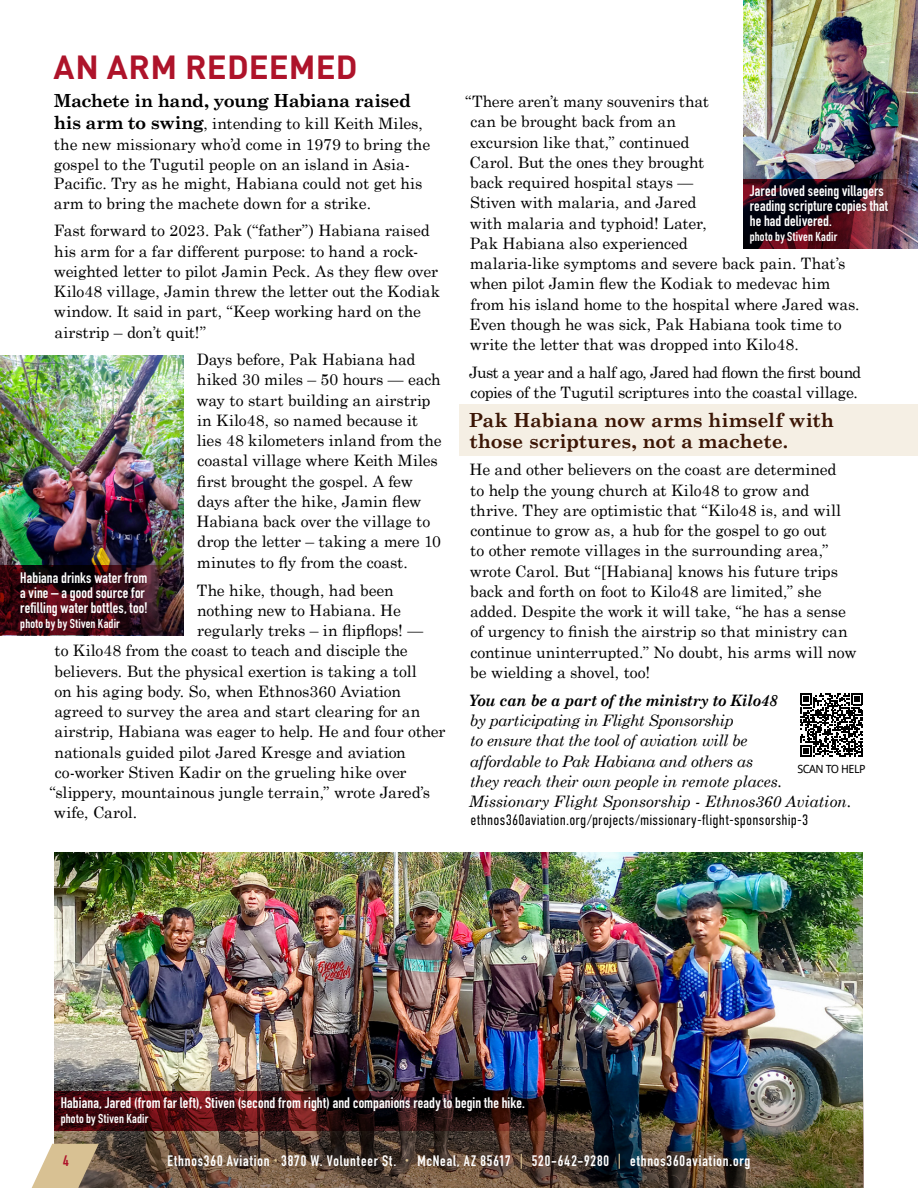
<style>
.page{position:relative;width:918px;height:1188px;background:#fff}
.page>*{position:absolute;margin:0;border:0;box-sizing:border-box;transform-origin:0 0}
.t1{font:700 33px "DIN Pro";letter-spacing:.005em;color:#ae132a}
.t2{font:700 19.5px/21px "Century Schoolbook";letter-spacing:-.005em;color:#3c1605}
.t3{font:700 18.15px "Century Schoolbook";letter-spacing:-.03em;color:#000}
.t4{font:15.75px/20.2px "Century Schoolbook";letter-spacing:-.005em;color:#000}
.t5{font:italic 15.75px/20.2px "Century Schoolbook";letter-spacing:-.02em;color:#000}
.t6{font:15.75px/20.2px "Century Schoolbook";letter-spacing:-.025em;color:#000}
.t7{font:italic 700 15.75px "Century Schoolbook";letter-spacing:-.025em;color:#000;scale:.95 1}
.t8{font:700 15px/15px "DIN Condensed";letter-spacing:.02em;color:#fff}
.t9{font:700 15px "DIN Condensed";letter-spacing:.06em;color:#fff}
.t10{font:300 15px "DIN Condensed";letter-spacing:.015em;color:#000}
.t11{font:700 15px "DIN Condensed";color:#ae132a}
.t12{font:700 12.75px "DIN Condensed";letter-spacing:.02em;color:#fff}
.t13{font:11.25px "Droid Sans";letter-spacing:-.04em;color:#000}
.s1{font-weight:700;font-size:18.15px}
.s2{color:#d8c193}
</style>
<div class="page">
<div style="left:459px;top:405px;width:459px;height:51px;background:#f5efe4"></div>
<img style="left:54px;top:852px;width:809px;height:224px">
<img style="left:54px;top:1076px;width:810px;height:112px">
<svg style="left:54px;top:1091px;width:580px;height:40px;background:#351113"></svg>
<svg style="left:32px;top:1144px;width:67px;height:44px;background:#cbb997"></svg>
<img style="left:0;top:355px;width:183px;height:210px">
<img style="left:743px;top:0;width:175px;height:179px">
<hr style="left:917px;top:860px;width:1px;height:58px;background:#ae132a">
<svg style="left:0;top:565px;width:183px;height:70px;background:#370d16"></svg>
<img style="left:743px;top:179px;width:175px;height:70px">
<svg style="left:800px;top:693px;width:63px;height:64px"></svg>
<h1 class="t1" style="left:54px;top:40px;width:305px">AN ARM REDEEMED</h1>
<p class="t3" style="left:54px;top:89px;width:359px">Machete in hand, young Habiana raised</p>
<p class="t4" style="left:54px;top:114px;width:378px;line-height:19.8px"><span class="s1">his arm to swing</span>, intending to kill Keith Miles, the new missionary who’d come in 1979 to bring the gospel to the Tugutil people on an island in Asia-Pacific. Try as he might, Habiana could not get his arm to bring the machete down for a strike.</p>
<p class="t4" style="left:54px;top:220px;width:388px">Fast forward to 2023. Pak (“father”) Habiana raised his arm for a far different purpose: to hand a rock&shy;weighted letter to pilot Jamin Peck. As they flew over Kilo48 village, Jamin threw the letter out the Kodiak window. It said in part, “Keep working hard on the airstrip – don’t quit!”</p>
<p class="t4" style="left:197px;top:349px;width:247px">Days before, Pak Habiana had hiked 30 miles – 50 hours — each way to start building an airstrip in Kilo48, so named because it lies 48 kilometers inland from the coastal village where Keith Miles first brought the gospel. A few days after the hike, Jamin flew<br>Habiana back over the village to drop the letter – taking a mere 10 minutes to fly from the coast.</p>
<p class="t4" style="left:197px;top:579px;width:199px">The hike, though, had been</p>
<p class="t4" style="left:197px;top:600px;width:205px">nothing new to Habiana. He</p>
<p class="t4" style="left:197px;top:620px;width:228px">regularly treks – in flipflops! —</p>
<p class="t4" style="left:54px;top:640px;width:355px">to Kilo48 from the coast to teach and disciple the</p>
<p class="t4" style="left:54px;top:660px;width:364px">believers. But the physical exertion is taking a toll</p>
<p class="t4" style="left:55px;top:681px;width:348px">on his aging body. So, when Ethnos360 Aviation</p>
<p class="t4" style="left:54px;top:701px;width:368px">agreed to survey the area and start clearing for an</p>
<p class="t4" style="left:54px;top:721px;width:393px">airstrip, Habiana was eager to help. He and four other</p>
<p class="t4" style="left:54px;top:741px;width:353px">nationals guided pilot Jared Kresge and aviation</p>
<p class="t4" style="left:55px;top:762px;width:353px">co-worker Stiven Kadir on the grueling hike over</p>
<p class="t4" style="left:50px;top:782px;width:382px">“slippery, mountainous jungle terrain,” wrote Jared’s</p>
<p class="t4" style="left:54px;top:802px;width:85px">wife, Carol.</p>
<p class="t8" style="left:20px;top:570px;width:129px">Habiana drinks water from a vine – a good source for refilling water bottles, too!</p>
<p class="t12" style="left:20px;top:615px;width:101px">photo by by Stiven Kadir</p>
<p class="t4" style="left:465px;top:91px;width:396px">“There aren’t many souvenirs that<br>can be brought back from an<br>excursion like that,” continued<br>Carol. But the ones they brought<br>back required hospital stays —<br>Stiven with malaria, and Jared<br>with malaria and typhoid! Later,<br>Pak Habiana also experienced<br>malaria-like symptoms and severe back pain. That’s when pilot Jamin flew the Kodiak to medevac him from his island home to the hospital where Jared was.<br>Even though he was sick, Pak Habiana took time to write the letter that was dropped into Kilo48.</p>
<p class="t6" style="left:469px;top:362px;width:394px">Just a year and a half ago, Jared had flown the first bound copies of the Tugutil scriptures into the coastal village.</p>
<p class="t2" style="left:469px;top:409px;width:367px">Pak Habiana now arms himself with those scriptures, not a machete.</p>
<p class="t4" style="left:470px;top:459px;width:388px">He and other believers on the coast are determined<br>to help the young church at Kilo48 to grow and thrive. They are optimistic that “Kilo48 is, and will continue to grow as, a hub for the gospel to go out<br>to other remote villages in the surrounding area,” wrote Carol. But “[Habiana] knows his future trips back and forth on foot to Kilo48 are limited,” she added. Despite the work it will take, “he has a sense of urgency to finish the airstrip so that ministry can continue uninterrupted.” No doubt, his arms will now be wielding a shovel, too!</p>
<p class="t7" style="left:468px;top:690px;width:327px">You can be a part of the ministry to Kilo48</p>
<p class="t5" style="left:469px;top:710px;width:384px">by participating in Flight Sponsorship<br>to ensure that the tool of aviation will be<br>affordable to Pak Habiana and others as<br>they reach their own people in remote places.<br>Missionary Flight Sponsorship - Ethnos360 Aviation.</p>
<p class="t10" style="left:471px;top:811px;width:339px">ethnos360aviation.org/projects/missionary-flight-sponsorship-3</p>
<p class="t8" style="left:750px;top:183px;width:140px">Jared loved seeing villagers reading scripture copies that he had delivered.</p>
<p class="t12" style="left:750px;top:228px;width:89px">photo by Stiven Kadir</p>
<p class="t13" style="left:797px;top:761px;width:70px">SCAN TO HELP</p>
<p class="t8" style="left:61px;top:1095px;width:466px">Habiana, Jared (from far left), Stiven (second from right) and companions ready to begin the hike.</p>
<p class="t12" style="left:61px;top:1110px;width:89px">photo by Stiven Kadir</p>
<p class="t11" style="left:63px;top:1151px;width:7px">4</p>
<p class="t9" style="left:168px;top:1151px;width:584px">Ethnos360 Aviation <sup>•</sup> 3870 W. Volunteer St. <sup>•</sup> McNeal, AZ 85617 <span class="s2">|</span> 520-642-9280 <span class="s2">|</span> ethnos360aviation.org</p>
</div>
